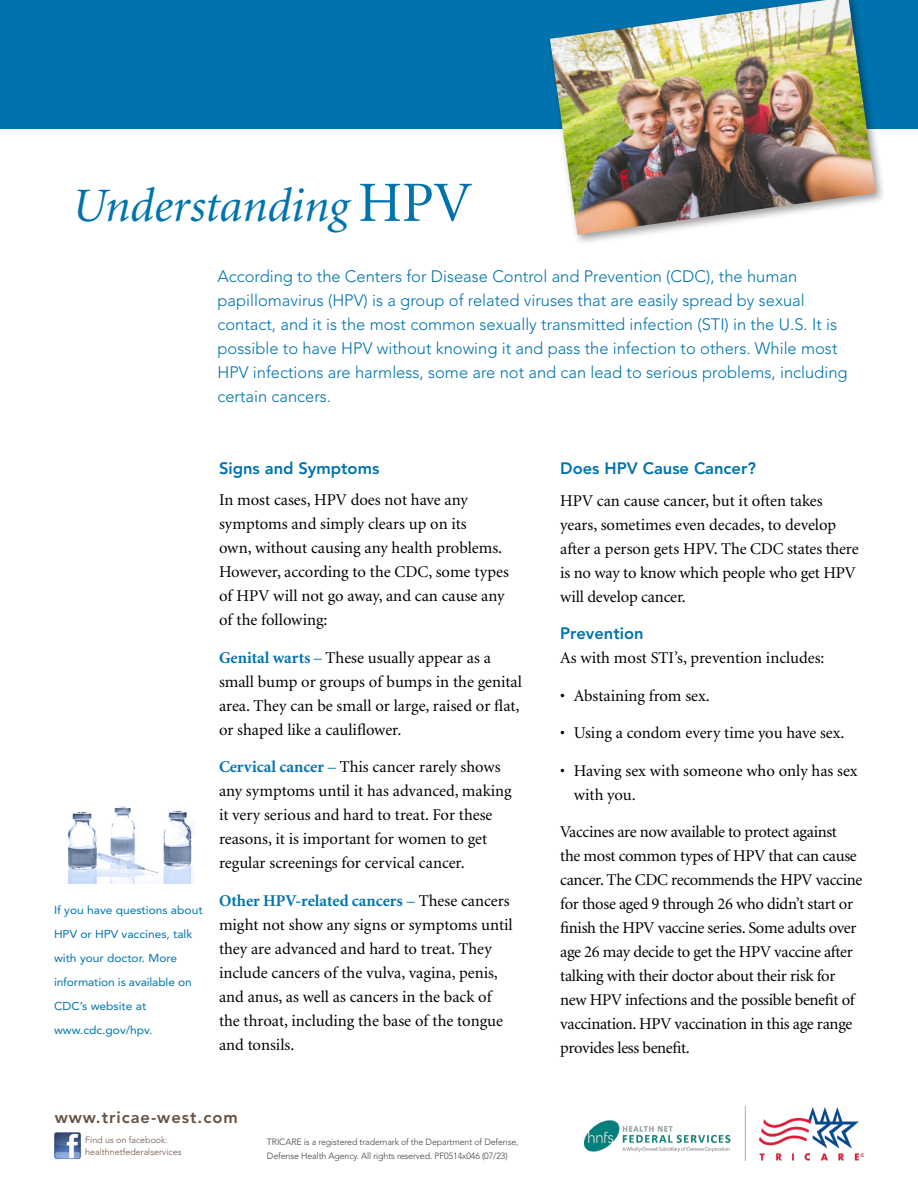
<style>
.page{position:relative;width:918px;height:1188px;background:#fff}
.page>*{position:absolute;margin:0;border:0;box-sizing:border-box;transform-origin:0 0}
.t1{font:italic 48px "Minion";color:#0073ae}
.t2{font:16.5px/24px "Minion";letter-spacing:-.005em;color:#000}
.t3{font:300 16.5px/24px "Avenir LT Std";color:#0073ae}
.t4{font:800 16.5px "Avenir LT Std";letter-spacing:.06em;color:#685041}
.t5{font:11.4px/24px "Avenir LT Std";color:#0073ae;scale:1.05 1}
.t6{font:300 9px "Avenir LT Std";letter-spacing:-.01em;color:#414042}
.t7{font:300 9px "Avenir LT Std";letter-spacing:.005em;color:#685041}
.s1{font-style:normal;font-size:57px}
.s2{font-family:"Avenir LT Std";font-weight:800;color:#0073ae}
.s3{font-weight:700;color:#0073ae}
.s4{color:#0073ae}
</style>
<div class="page">
<img style="left:54px;top:1131px;width:27px;height:28px">
<div style="left:0;top:0;width:918px;height:129px;background:#0073ae"></div>
<div style="left:545px;top:0;width:342px;height:246px;background:#000;opacity:.4"></div>
<img style="left:550px;top:0;width:326px;height:235px">
<img style="left:67px;top:806px;width:127px;height:77px">
<img style="left:584px;top:1107px;width:280px;height:54px">
<h1 class="t1" style="left:70px;top:182px;width:403px">Understanding <span class="s1">HPV</span></h1>
<p class="t3" style="left:217px;top:264px;width:632px">According to the Centers for Disease Control and Prevention (CDC), the human papillomavirus (HPV) is a group of related viruses that are easily spread by sexual contact, and it is the most common sexually transmitted infection (STI) in the U.S. It is possible to have HPV without knowing it and pass the infection to others. While most HPV infections are harmless, some are not and can lead to serious problems, including certain cancers.</p>
<p class="t5" style="left:54px;top:898px;width:143px">If you have questions about<br>HPV or HPV vaccines, talk with your doctor. More information is available on<br>CDC’s website at www.cdc.gov/hpv.</p>
<p class="t2" style="left:219px;top:453px;width:250px;line-height:31.5px"><span class="s2">Signs and Symptoms<br></span>In most cases, HPV does not have any</p>
<p class="t2" style="left:219px;top:513px;width:292px">symptoms and simply clears up on its<br>own, without causing any health problems.<br>However, according to the CDC, some types of HPV will not go away, and can cause any of the following:</p>
<p class="t2" style="left:219px;top:646px;width:304px"><span class="s3">Genital warts</span> <span class="s4">–</span> These usually appear as a small bump or groups of bumps in the genital area. They can be small or large, raised or flat, or shaped like a cauliflower.</p>
<p class="t2" style="left:219px;top:756px;width:294px"><span class="s3">Cervical cancer</span> <span class="s4">–</span> This cancer rarely shows any symptoms until it has advanced, making it very serious and hard to treat. For these reasons, it is important for women to get regular screenings for cervical cancer.</p>
<p class="t2" style="left:219px;top:889px;width:295px"><span class="s3">Other HPV-related cancers</span> <span class="s4">–</span> These cancers might not show any signs or symptoms until they are advanced and hard to treat. They include cancers of the vulva, vagina, penis, and anus, as well as cancers in the back of the throat, including the base of the tongue and tonsils.</p>
<p class="t4" style="left:55px;top:1107px;width:185px">www.tricae-west.com</p>
<p class="t7" style="left:85px;top:1134px;width:84px">Find us on facebook:</p>
<p class="t6" style="left:267px;top:1137px;width:253px">TRICARE is a registered trademark of the Department of Defense,</p>
<p class="t7" style="left:85px;top:1146px;width:98px">healthnetfederalservices</p>
<p class="t6" style="left:267px;top:1150px;width:242px">Defense Health Agency. All rights reserved. PF0514x046 (07/23)</p>
<p class="t2" style="left:560px;top:454px;width:264px;line-height:31.5px"><span class="s2">Does HPV Cause Cancer?<br></span>HPV can cause cancer, but it often takes</p>
<p class="t2" style="left:560px;top:513px;width:300px">years, sometimes even decades, to develop after a person gets HPV. The CDC states there is no way to know which people who get HPV will develop cancer.</p>
<p class="t2" style="left:560px;top:622px;width:266px"><span class="s2">Prevention<br></span>As with most STI’s, prevention includes:</p>
<p class="t2" style="left:560px;top:684px;width:151px">• Abstaining from sex.</p>
<p class="t2" style="left:560px;top:721px;width:286px">• Using a condom every time you have sex.</p>
<p class="t2" style="left:574px;top:759px;width:285px;text-indent:-13px">• Having sex with someone who only has sex with you.</p>
<p class="t2" style="left:560px;top:820px;width:304px">Vaccines are now available to protect against<br>the most common types of HPV that can cause cancer. The CDC recommends the HPV vaccine for those aged 9 through 26 who didn’t start or finish the HPV vaccine series. Some adults over age 26 may decide to get the HPV vaccine after talking with their doctor about their risk for new HPV infections and the possible benefit of vaccination. HPV vaccination in this age range provides less benefit.</p>
</div>
